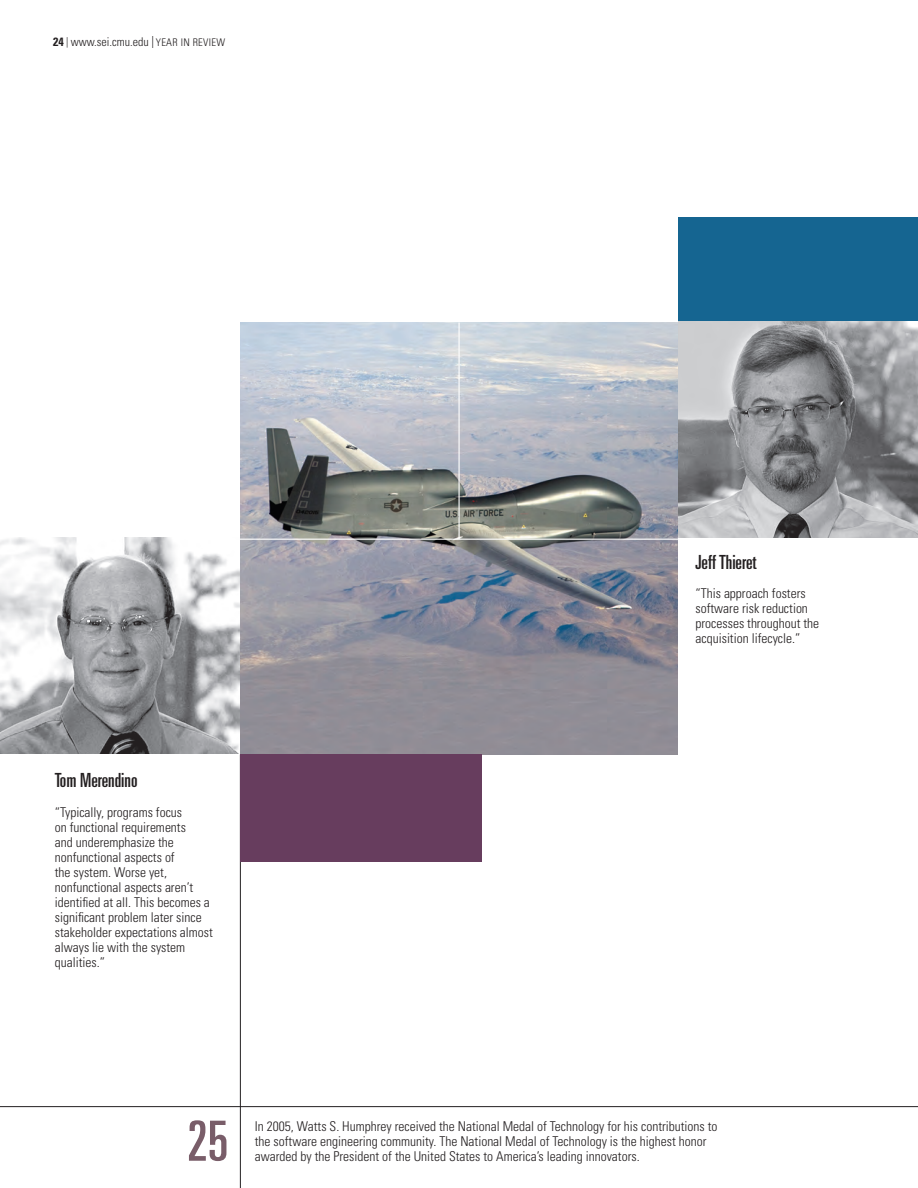
<style>
.page{position:relative;width:918px;height:1188px;background:#fff}
.page>*{position:absolute;margin:0;border:0;box-sizing:border-box;transform-origin:0 0}
.t1{font:ultra-condensed 55.5px "Univers";color:#795d69}
.t2{font:ultra-condensed 19.5px "Univers";color:#231f20}
.t3{font:300 condensed 13.5px/15px "Univers";color:#231f20}
.t4{font:300 condensed 12px "Univers";color:#231f20}
.s1{font-weight:700}
.s2{font-size:10.5px}
</style>
<div class="page">
<img style="left:0;top:538px;width:240px;height:216px">
<img style="left:240px;top:322px;width:438px;height:432px">
<hr style="left:459px;top:322px;width:1px;height:217px;background:#fff">
<hr style="left:240px;top:754px;width:1px;height:434px;background:#231f20">
<hr style="left:240px;top:539px;width:678px;height:1px;background:#fff">
<hr style="left:0;top:1106px;width:918px;height:1px;background:#231f20">
<div style="left:240px;top:754px;width:241px;height:108px;background:#673d5e"></div>
<div style="left:678px;top:217px;width:240px;height:105px;background:#156591"></div>
<img style="left:678px;top:322px;width:240px;height:216px">
<p class="t4" style="left:53px;top:35px;width:174px"><span class="s1">24</span> <span class="s2">|</span> www.sei.cmu.edu | <span class="s2">YEAR IN REVIEW</span></p>
<h2 class="t2" style="left:55px;top:769px;width:84px">Tom Merendino</h2>
<p class="t3" style="left:55px;top:804px;width:160px">“Typically, programs focus<br>on functional requirements<br>and underemphasize the nonfunctional aspects of<br>the system. Worse yet, nonfunctional aspects aren’t identified at all. This becomes a significant problem later since stakeholder expectations almost always lie with the system qualities.”</p>
<h2 class="t2" style="left:696px;top:551px;width:63px">Jeff Thieret</h2>
<p class="t3" style="left:696px;top:585px;width:125px">“This approach fosters software risk reduction processes throughout the acquisition lifecycle.”</p>
<h1 class="t1" style="left:187px;top:1109px;width:43px">25</h1>
<p class="t3" style="left:255px;top:1119px;width:464px">In 2005, Watts S. Humphrey received the National Medal of Technology for his contributions to the software engineering community. The National Medal of Technology is the highest honor awarded by the President of the United States to America’s leading innovators.</p>
</div>
